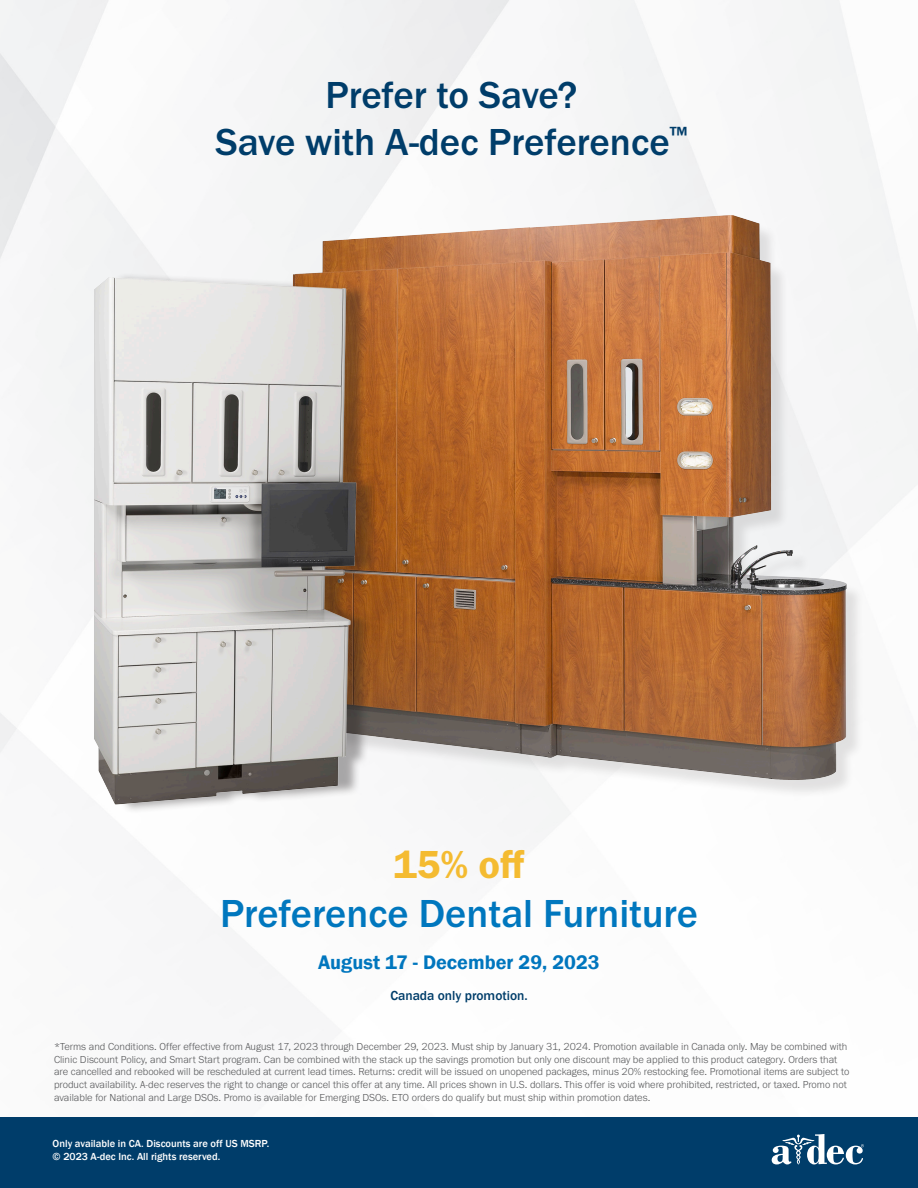
<style>
.page{position:relative;width:918px;height:1188px;background:#fff}
.page>*{position:absolute;margin:0;border:0;box-sizing:border-box;transform-origin:0 0}
.t1{font:500 40.5px "Franklin Gothic URW";color:#0077be}
.t2{font:40.5px "Franklin Gothic URW Dem";color:#f4bb31}
.t3{font:500 39px "Franklin Gothic URW";letter-spacing:-.005em;color:#003d6a}
.Advantage{font:600 20.25px "Franklin Gothic";color:#0076be}
.t4{font:500 13.5px "Franklin Gothic";color:#003d6a}
.t5{font:300 10.5px/12.6px "Franklin Gothic URW";color:#57585a}
.t6{font:500 10.5px "Franklin Gothic";color:#fff}
</style>
<div class="page">
<img style="left:258px;top:190px;width:620px;height:599px">
<div style="left:0;top:1117px;width:918px;height:71px;background:#003d6a"></div>
<svg style="left:772px;top:1134px;width:92px;height:30px"></svg>
<img style="left:63px;top:250px;width:328px;height:557px">
<p class="t3" style="left:325px;top:71px;width:254px">Prefer to Save?</p>
<p class="t3" style="left:215px;top:118px;width:474px">Save with A-dec Preference<sup>™</sup></p>
<p class="t2" style="left:393px;top:840px;width:133px">15% off</p>
<p class="t1" style="left:220px;top:888px;width:479px">Preference Dental Furniture</p>
<p class="Advantage" style="left:318px;top:950px;width:283px">August 17 - December 29, 2023</p>
<p class="t4" style="left:390px;top:987px;width:139px">Canada only promotion.</p>
<p class="t5" style="left:54px;top:1040px;width:797px">*Terms and Conditions. Offer effective from August 17, 2023 through December 29, 2023. Must ship by January 31, 2024. Promotion available in Canada only. May be combined with Clinic Discount Policy, and Smart Start program. Can be combined with the stack up the savings promotion but only one discount may be applied to this product category. Orders that are cancelled and rebooked will be rescheduled at current lead times. Returns: credit will be issued on unopened packages, minus 20% restocking fee. Promotional items are subject to product availability. A-dec reserves the right to change or cancel this offer at any time. All prices shown in U.S. dollars. This offer is void where prohibited, restricted, or taxed. Promo not available for National and Large DSOs. Promo is available for Emerging DSOs. ETO orders do qualify but must ship within promotion dates.</p>
<p class="t6" style="left:53px;top:1137px;width:218px">Only available in CA. Discounts are off US MSRP.</p>
<p class="t6" style="left:53px;top:1150px;width:169px">© 2023 A-dec Inc. All rights reserved.</p>
</div>
